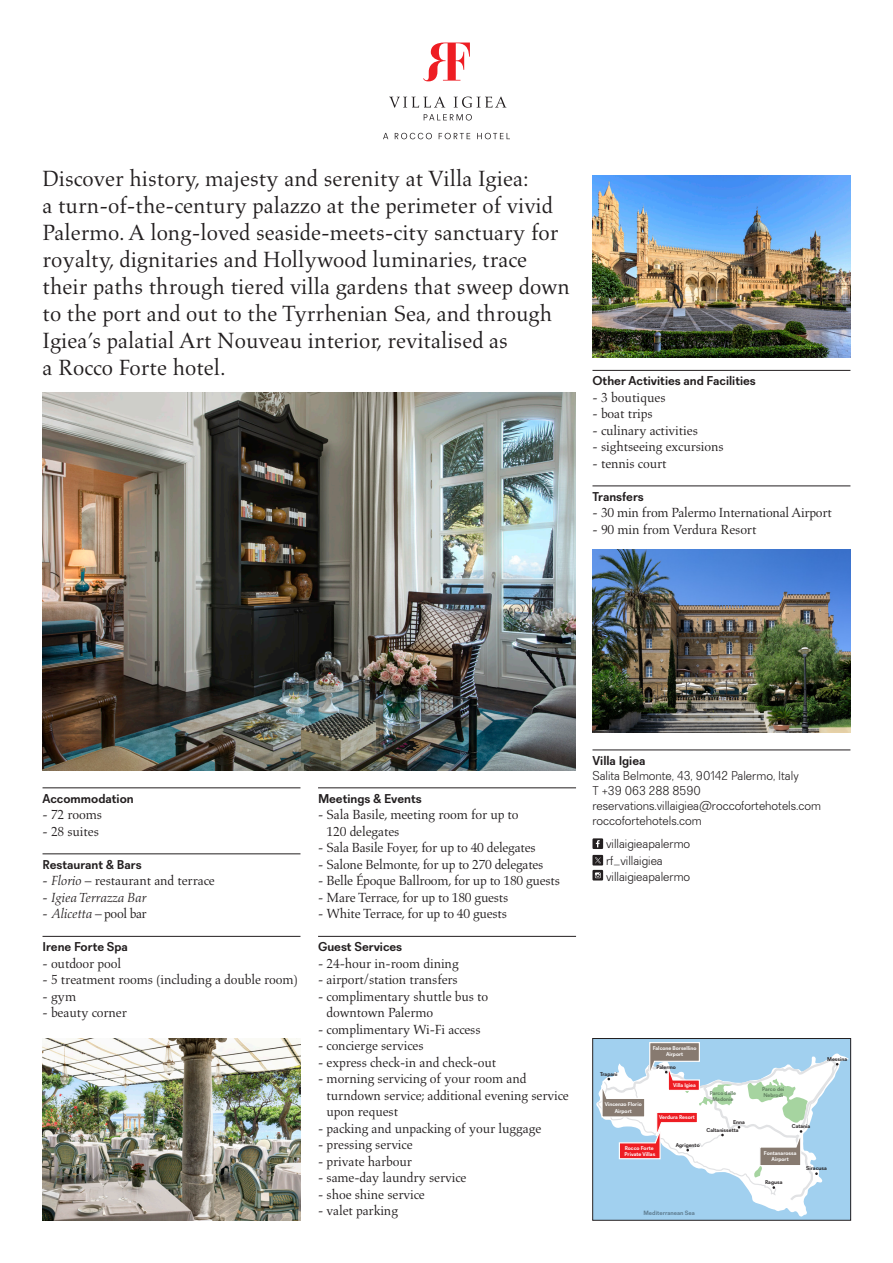
<style>
.page{position:relative;width:893px;height:1263px;background:#fff}
.page>*{position:absolute;margin:0;border:0;box-sizing:border-box;transform-origin:0 0}
.intro_copy{font:22.5px/27px "Aldus LT Std";color:#231f20}
.t1{font:13.5px/16.5px "Aldus LT Std";letter-spacing:-.01em;color:#231f20}
.t2{font:italic 13.5px "Aldus LT Std";letter-spacing:-.03em;color:#231f20}
.address_and_contacts{font:300 12.75px "Recta";color:#231f20}
.section_headers{font:700 12.75px "Recta";color:#231f20}
.t3{font:700 6.15px "Recta";color:#5d7b8f}
.t4{font:700 5.55px/6.4px "Recta";color:#fff;text-align:center}
.t5{font:700 5.55px "Recta";color:#231f20}
.t6{font:700 5.55px/6.4px "Recta";color:#5f7e5e;text-align:center}
.s1{font-style:italic}
.s2{font-style:normal}
</style>
<div class="page">
<hr style="left:43px;top:787px;width:257px;height:1px;background:#231f20">
<hr style="left:43px;top:853px;width:257px;height:1px;background:#231f20">
<hr style="left:43px;top:936px;width:257px;height:1px;background:#231f20">
<img style="left:43px;top:392px;width:532px;height:379px">
<svg style="left:423px;top:43px;width:47px;height:39px"></svg>
<svg style="left:383px;top:133px;width:5px;height:6px"></svg>
<svg style="left:395px;top:133px;width:37px;height:6px"></svg>
<svg style="left:439px;top:133px;width:31px;height:6px"></svg>
<svg style="left:477px;top:133px;width:33px;height:6px"></svg>
<svg style="left:389px;top:97px;width:56px;height:11px"></svg>
<svg style="left:454px;top:97px;width:52px;height:11px"></svg>
<svg style="left:424px;top:114px;width:48px;height:7px"></svg>
<hr style="left:592px;top:370px;width:258px;height:1px;background:#231f20">
<hr style="left:592px;top:486px;width:258px;height:1px;background:#231f20">
<hr style="left:592px;top:750px;width:258px;height:1px;background:#231f20">
<img style="left:592px;top:550px;width:258px;height:182px">
<svg style="left:592px;top:838px;width:11px;height:11px"></svg>
<div style="left:592px;top:855px;width:11px;height:10px;background:#231f20"></div>
<svg style="left:595px;top:857px;width:6px;height:6px"></svg>
<svg style="left:592px;top:870px;width:11px;height:10px"></svg>
<img style="left:43px;top:1038px;width:257px;height:182px">
<img style="left:593px;top:175px;width:258px;height:182px">
<hr style="left:318px;top:787px;width:258px;height:1px;background:#231f20">
<hr style="left:318px;top:936px;width:258px;height:1px;background:#231f20">
<div style="left:596px;top:1040px;width:253px;height:178px;background:#a1d0ef"></div>
<svg style="left:597px;top:1041px;width:249px;height:174px"></svg>
<div style="left:592px;top:1038px;width:259px;height:182px;border:1px solid #231f20"></div>
<p class="intro_copy" style="left:43px;top:166px;width:529px">Discover history, majesty and serenity at Villa Igiea:<br>a turn-of-the-century palazzo at the perimeter of vivid Palermo. A long-loved seaside-meets-city sanctuary for royalty, dignitaries and Hollywood luminaries, trace their paths through tiered villa gardens that sweep down to the port and out to the Tyrrhenian Sea, and through Igiea’s palatial Art Nouveau interior, revitalised as<br>a Rocco Forte hotel.</p>
<p class="section_headers" style="left:592px;top:373px;width:165px">Other Activities and Facilities</p>
<p class="t1" style="left:592px;top:389px;width:75px">- 3 boutiques</p>
<p class="t1" style="left:592px;top:406px;width:62px">- boat trips</p>
<p class="t1" style="left:592px;top:422px;width:107px">- culinary activities</p>
<p class="t1" style="left:592px;top:439px;width:133px">- sightseeing excursions</p>
<p class="t1" style="left:592px;top:455px;width:76px">- tennis court</p>
<p class="section_headers" style="left:592px;top:489px;width:53px">Transfers</p>
<p class="t1" style="left:592px;top:505px;width:241px">- 30 min from Palermo International Airport</p>
<p class="t1" style="left:592px;top:521px;width:166px">- 90 min from Verdura Resort</p>
<p class="section_headers" style="left:43px;top:791px;width:93px">Accommodation</p>
<p class="t1" style="left:43px;top:807px;width:61px">- 72 rooms</p>
<p class="t1" style="left:43px;top:823px;width:58px">- 28 suites</p>
<p class="section_headers" style="left:43px;top:857px;width:101px">Restaurant &amp; Bars</p>
<p class="t1" style="left:43px;top:873px;width:174px">- <span class="s1">Florio</span> – restaurant and terrace</p>
<p class="t2" style="left:43px;top:890px;width:106px"><span class="s2">-</span> Igiea Terrazza Bar</p>
<p class="t1" style="left:43px;top:906px;width:106px">- <span class="s1">Alicetta</span> – pool bar</p>
<p class="section_headers" style="left:43px;top:939px;width:87px">Irene Forte Spa</p>
<p class="t1" style="left:43px;top:955px;width:80px">- outdoor pool</p>
<p class="t1" style="left:43px;top:972px;width:257px">- 5 treatment rooms (including a double room)</p>
<p class="t1" style="left:43px;top:988px;width:35px">- gym</p>
<p class="t1" style="left:43px;top:1005px;width:86px">- beauty corner</p>
<p class="section_headers" style="left:318px;top:791px;width:105px">Meetings &amp; Events</p>
<p class="t1" style="left:327px;top:807px;width:194px;text-indent:-9px">- Sala Basile, meeting room for up to<br>120 delegates</p>
<p class="t1" style="left:318px;top:840px;width:219px">- Sala Basile Foyer, for up to 40 delegates</p>
<p class="t1" style="left:318px;top:856px;width:227px">- Salone Belmonte, for up to 270 delegates</p>
<p class="t1" style="left:318px;top:873px;width:243px">- Belle Époque Ballroom, for up to 180 guests</p>
<p class="t1" style="left:318px;top:889px;width:192px">- Mare Terrace, for up to 180 guests</p>
<p class="t1" style="left:318px;top:906px;width:190px">- White Terrace, for up to 40 guests</p>
<p class="section_headers" style="left:318px;top:939px;width:86px">Guest Services</p>
<p class="t1" style="left:318px;top:955px;width:142px">- 24-hour in-room dining</p>
<p class="t1" style="left:318px;top:972px;width:141px">- airport/station transfers</p>
<p class="t1" style="left:327px;top:988px;width:163px;text-indent:-9px">- complimentary shuttle bus to downtown Palermo</p>
<p class="t1" style="left:318px;top:1021px;width:164px">- complimentary Wi-Fi access</p>
<p class="t1" style="left:318px;top:1038px;width:107px">- concierge services</p>
<p class="t1" style="left:318px;top:1054px;width:180px">- express check-in and check-out</p>
<p class="t1" style="left:327px;top:1071px;width:244px;text-indent:-9px">- morning servicing of your room and turndown service; additional evening service upon request</p>
<p class="t1" style="left:318px;top:1120px;width:225px">- packing and unpacking of your luggage</p>
<p class="t1" style="left:318px;top:1137px;width:96px">- pressing service</p>
<p class="t1" style="left:318px;top:1153px;width:95px">- private harbour</p>
<p class="t1" style="left:318px;top:1170px;width:150px">- same-day laundry service</p>
<p class="t1" style="left:318px;top:1186px;width:108px">- shoe shine service</p>
<p class="t1" style="left:318px;top:1203px;width:81px">- valet parking</p>
<p class="section_headers" style="left:592px;top:753px;width:54px">Villa Igiea</p>
<p class="address_and_contacts" style="left:592px;top:768px;width:208px">Salita Belmonte, 43, 90142 Palermo, Italy</p>
<p class="address_and_contacts" style="left:592px;top:783px;width:110px">T +39 063 288 8590</p>
<p class="address_and_contacts" style="left:592px;top:798px;width:230px">reservations.villaigiea@roccofortehotels.com</p>
<p class="address_and_contacts" style="left:592px;top:813px;width:111px">roccofortehotels.com</p>
<p class="address_and_contacts" style="left:606px;top:836px;width:86px">villaigieapalermo</p>
<p class="address_and_contacts" style="left:606px;top:853px;width:58px">rf_villaigiea</p>
<p class="address_and_contacts" style="left:606px;top:868px;width:86px">villaigieapalermo</p>
<p class="t5" style="left:600px;top:1070px;width:19px">Trapani</p>
<p class="t4" style="left:653px;top:1045px;width:45px">Falcone Borsellino<br>Airport</p>
<p class="t5" style="left:656px;top:1063px;width:21px">Palermo</p>
<p class="t5" style="left:827px;top:1056px;width:21px">Messina</p>
<p class="t4" style="left:673px;top:1082px;width:24px">Villa Igiea</p>
<p class="t6" style="left:710px;top:1090px;width:28px">Parco delle<br>Madonie</p>
<p class="t6" style="left:762px;top:1085px;width:24px;text-align:left">Parco dei<br>Nebrodi</p>
<p class="t4" style="left:605px;top:1101px;width:38px">Vincenzo Florio<br>Airport</p>
<p class="t4" style="left:624px;top:1144px;width:32px;line-height:6px;text-align:left">Rocco Forte<br>Private Villas</p>
<p class="t4" style="left:659px;top:1114px;width:37px">Verdura Resort</p>
<p class="t5" style="left:733px;top:1119px;width:13px">Enna</p>
<p class="t5" style="left:792px;top:1123px;width:20px">Catania</p>
<p class="t5" style="left:806px;top:1165px;width:22px">Siracusa</p>
<p class="t5" style="left:706px;top:1126px;width:34px">Caltanissetta</p>
<p class="t5" style="left:676px;top:1141px;width:26px">Agrigento</p>
<p class="t4" style="left:764px;top:1150px;width:34px">Fontanarossa<br>Airport</p>
<p class="t3" style="left:644px;top:1209px;width:53px">Mediterranean Sea</p>
<p class="t5" style="left:765px;top:1179px;width:19px">Ragusa</p>
</div>
